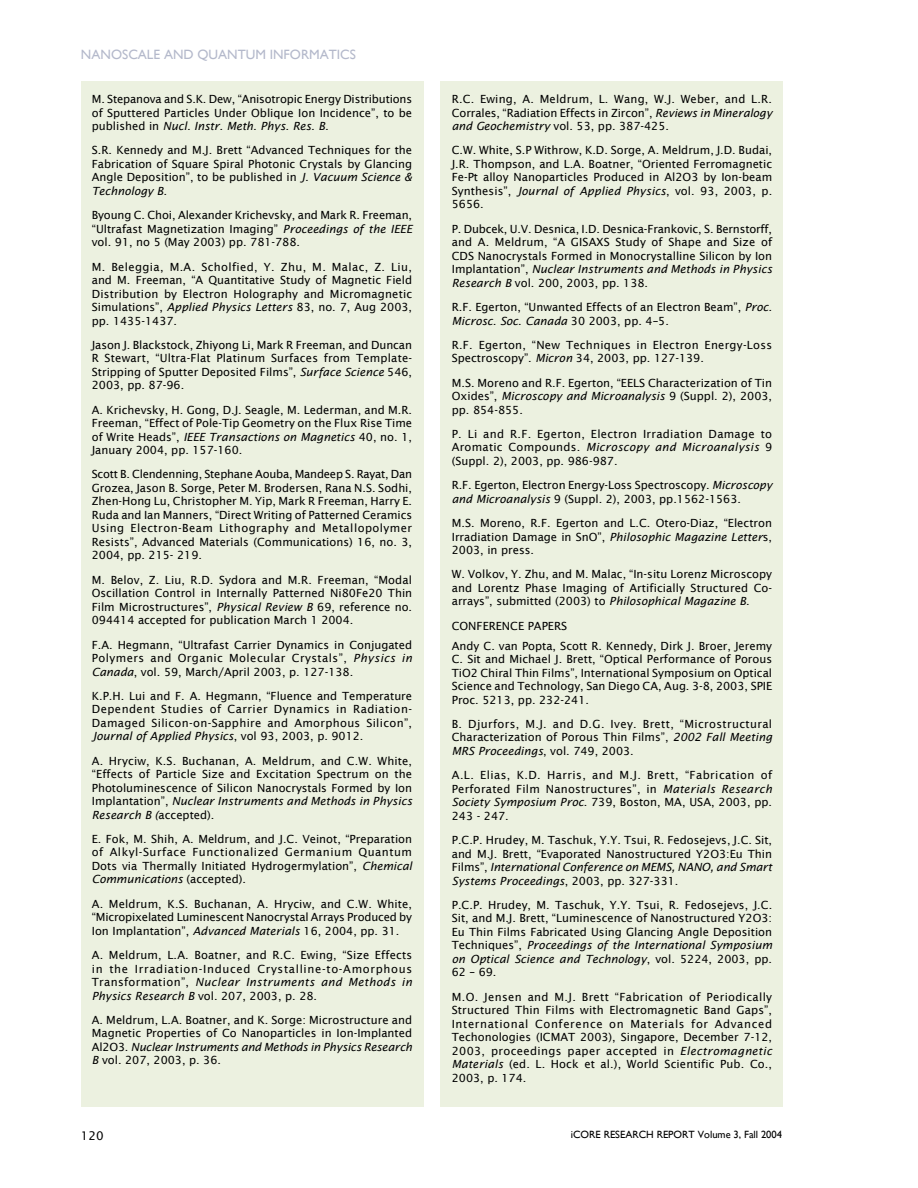
<style>
.page{position:relative;width:918px;height:1188px;background:#fff}
.page>*{position:absolute;margin:0;border:0;box-sizing:border-box;transform-origin:0 0}
.t1{font:13.5px "Gill Sans";color:#b4b9cb}
.t2{font:12px "Lucida Sans";color:#000}
.publications{font:11.25px/13.5px "Lucida Sans";color:#000;text-align:justify}
.publications-2{font:11.25px/13.5px "Lucida Sans";letter-spacing:.025em;color:#000}
.Pub_subhead{font:11.25px "Lucida Sans";color:#000}
.t3{font:10.5px "Gill Sans";color:#000}
.s1{font-style:italic}
</style>
<div class="page">
<div style="left:81px;top:81px;width:343px;height:1026px;background:#ecf1e0"></div>
<div style="left:441px;top:81px;width:342px;height:1026px;background:#ecf1e0"></div>
<p class="t1" style="left:81px;top:46px;width:277px">NANOSCALE AND QUANTUM INFORMATICS</p>
<p class="publications" style="left:92px;top:92px;width:322px">M. Stepanova and S.K. Dew, “Anisotropic Energy Distributions of Sputtered Particles Under Oblique Ion Incidence”, to be published in <span class="s1">Nucl. Instr. Meth. Phys. Res. B.</span></p>
<p class="publications" style="left:92px;top:144px;width:322px">S.R. Kennedy and M.J. Brett “Advanced Techniques for the Fabrication of Square Spiral Photonic Crystals by Glancing Angle Deposition”, to be published in <span class="s1">J. Vacuum Science &amp; Technology B.</span></p>
<p class="publications" style="left:92px;top:208px;width:322px">Byoung C. Choi, Alexander Krichevsky, and Mark R. Freeman, “Ultrafast Magnetization Imaging” <span class="s1">Proceedings of the IEEE </span>vol. 91, no 5 (May 2003) pp. 781-788.</p>
<p class="publications" style="left:92px;top:260px;width:322px">M. Beleggia, M.A. Scholfied, Y. Zhu, M. Malac, Z. Liu, and M. Freeman, “A Quantitative Study of Magnetic Field Distribution by Electron Holography and Micromagnetic Simulations”, <span class="s1">Applied Physics Letters</span> 83, no. 7, Aug 2003, pp. 1435-1437.</p>
<p class="publications" style="left:92px;top:338px;width:322px">Jason J. Blackstock, Zhiyong Li, Mark R Freeman, and Duncan R Stewart, “Ultra-Flat Platinum Surfaces from Template-Stripping of Sputter Deposited Films”, <span class="s1">Surface Science</span> 546, 2003, pp. 87-96.</p>
<p class="publications" style="left:92px;top:403px;width:322px">A. Krichevsky, H. Gong, D.J. Seagle, M. Lederman, and M.R.<br>Freeman, “Effect of Pole-Tip Geometry on the Flux Rise Time of Write Heads”, <span class="s1">IEEE Transactions on Magnetics</span> 40, no. 1, January 2004, pp. 157-160.</p>
<p class="publications" style="left:92px;top:468px;width:322px">Scott B. Clendenning, Stephane Aouba, Mandeep S. Rayat, Dan Grozea, Jason B. Sorge, Peter M. Brodersen, Rana N.S. Sodhi, Zhen-Hong Lu, Christopher M. Yip, Mark R Freeman, Harry E.<br>Ruda and Ian Manners, “Direct Writing of Patterned Ceramics Using Electron-Beam Lithography and Metallopolymer Resists”, Advanced Materials (Communications) 16, no. 3, 2004, pp. 215- 219.</p>
<p class="publications" style="left:92px;top:573px;width:322px">M. Belov, Z. Liu, R.D. Sydora and M.R. Freeman, “Modal Oscillation Control in Internally Patterned Ni80Fe20 Thin Film Microstructures”, <span class="s1">Physical Review B</span> 69, reference no.<br>094414 accepted for publication March 1 2004.</p>
<p class="publications" style="left:92px;top:638px;width:322px">F.A. Hegmann, “Ultrafast Carrier Dynamics in Conjugated Polymers and Organic Molecular Crystals”, <span class="s1">Physics in Canada</span>, vol. 59, March/April 2003, p. 127-138.</p>
<p class="publications" style="left:92px;top:689px;width:322px">K.P.H. Lui and F. A. Hegmann, “Fluence and Temperature Dependent Studies of Carrier Dynamics in Radiation-Damaged Silicon-on-Sapphire and Amorphous Silicon”, <span class="s1">Journal of Applied Physics</span>, vol 93, 2003, p. 9012.</p>
<p class="publications" style="left:92px;top:754px;width:322px">A. Hryciw, K.S. Buchanan, A. Meldrum, and C.W. White, “Effects of Particle Size and Excitation Spectrum on the Photoluminescence of Silicon Nanocrystals Formed by Ion Implantation”, <span class="s1">Nuclear Instruments and Methods in Physics Research B (</span>accepted).</p>
<p class="publications" style="left:92px;top:832px;width:322px">E. Fok, M. Shih, A. Meldrum, and J.C. Veinot, “Preparation of Alkyl-Surface Functionalized Germanium Quantum Dots via Thermally Initiated Hydrogermylation”, <span class="s1">Chemical Communications</span> (accepted).</p>
<p class="publications" style="left:92px;top:897px;width:322px">A. Meldrum, K.S. Buchanan, A. Hryciw, and C.W. White, “Micropixelated Luminescent Nanocrystal Arrays Produced by Ion Implantation”, <span class="s1">Advanced Materials</span> 16, 2004, pp. 31.</p>
<p class="publications" style="left:92px;top:948px;width:322px">A. Meldrum, L.A. Boatner, and R.C. Ewing, “Size Effects in the Irradiation-Induced Crystalline-to-Amorphous Transformation”, <span class="s1">Nuclear Instruments and Methods in Physics Research B</span> vol. 207, 2003, p. 28.</p>
<p class="publications" style="left:92px;top:1013px;width:322px">A. Meldrum, L.A. Boatner, and K. Sorge: Microstructure and Magnetic Properties of Co Nanoparticles in Ion-Implanted Al2O3. <span class="s1">Nuclear Instruments and Methods in Physics Research B</span> vol. 207, 2003, p. 36.</p>
<p class="t2" style="left:81px;top:1128px;width:24px">120</p>
<p class="publications" style="left:452px;top:92px;width:322px">R.C. Ewing, A. Meldrum, L. Wang, W.J. Weber, and L.R.<br>Corrales, “Radiation Effects in Zircon”, <span class="s1">Reviews in Mineralogy and Geochemistry</span> vol. 53, pp. 387-425.</p>
<p class="publications" style="left:452px;top:144px;width:322px">C.W. White, S.P Withrow, K.D. Sorge, A. Meldrum, J.D. Budai, J.R. Thompson, and L.A. Boatner, “Oriented Ferromagnetic Fe-Pt alloy Nanoparticles Produced in Al2O3 by Ion-beam Synthesis”, <span class="s1">Journal of Applied Physics</span>, vol. 93, 2003, p.<br>5656.</p>
<p class="publications" style="left:452px;top:222px;width:322px">P. Dubcek, U.V. Desnica, I.D. Desnica-Frankovic, S. Bernstorff, and A. Meldrum, “A GISAXS Study of Shape and Size of CDS Nanocrystals Formed in Monocrystalline Silicon by Ion Implantation”, <span class="s1">Nuclear Instruments and Methods in Physics Research B</span> vol. 200, 2003, pp. 138.</p>
<p class="publications" style="left:452px;top:300px;width:322px">R.F. Egerton, “Unwanted Effects of an Electron Beam”, <span class="s1">Proc.<br>Microsc. Soc</span>. <span class="s1">Canada</span> 30 2003, pp. 4–5.</p>
<p class="publications-2" style="left:452px;top:338px;width:322px">R.F. Egerton, “New Techniques in Electron Energy-Loss<br>Spectroscopy”. <span class="s1">Micron</span> 34, 2003, pp. 127-139.</p>
<p class="publications" style="left:452px;top:376px;width:322px">M.S. Moreno and R.F. Egerton, “EELS Characterization of Tin Oxides”, <span class="s1">Microscopy and Microanalysis</span> 9 (Suppl. 2), 2003, pp. 854-855.</p>
<p class="publications" style="left:452px;top:427px;width:322px">P. Li and R.F. Egerton, Electron Irradiation Damage to Aromatic Compounds. <span class="s1">Microscopy and Microanalysis</span> 9 (Suppl. 2), 2003, pp. 986-987.</p>
<p class="publications" style="left:452px;top:478px;width:322px">R.F. Egerton, Electron Energy-Loss Spectroscopy. <span class="s1">Microscopy and Microanalysis</span> 9 (Suppl. 2), 2003, pp.1562-1563.</p>
<p class="publications" style="left:452px;top:516px;width:322px">M.S. Moreno, R.F. Egerton and L.C. Otero-Diaz, “Electron Irradiation Damage in SnO”, <span class="s1">Philosophic Magazine Letter</span>s, 2003, in press.</p>
<p class="publications" style="left:452px;top:568px;width:322px">W. Volkov, Y. Zhu, and M. Malac, “In-situ Lorenz Microscopy and Lorentz Phase Imaging of Artificially Structured Co&shy;arrays”, submitted (2003) to <span class="s1">Philosophical Magazine B</span>.</p>
<p class="Pub_subhead" style="left:452px;top:619px;width:117px">CONFERENCE PAPERS</p>
<p class="publications" style="left:452px;top:639px;width:322px">Andy C. van Popta, Scott R. Kennedy, Dirk J. Broer, Jeremy C. Sit and Michael J. Brett, “Optical Performance of Porous TiO2 Chiral Thin Films”, International Symposium on Optical Science and Technology, San Diego CA, Aug. 3-8, 2003, SPIE Proc. 5213, pp. 232-241.</p>
<p class="publications" style="left:452px;top:717px;width:322px">B. Djurfors, M.J. and D.G. Ivey. Brett, “Microstructural Characterization of Porous Thin Films”, <span class="s1">2002 Fall Meeting MRS Proceedings</span>, vol. 749, 2003.</p>
<p class="publications" style="left:452px;top:768px;width:322px">A.L. Elias, K.D. Harris, and M.J. Brett, “Fabrication of Perforated Film Nanostructures”, in <span class="s1">Materials Research Society Symposium Proc</span>. 739, Boston, MA, USA, 2003, pp.<br>243 - 247.</p>
<p class="publications" style="left:452px;top:833px;width:322px">P.C.P. Hrudey, M. Taschuk, Y.Y. Tsui, R. Fedosejevs, J.C. Sit, and M.J. Brett, “Evaporated Nanostructured Y2O3:Eu Thin Films”, <span class="s1">International Conference on MEMS, NANO, and Smart Systems Proceedings</span>, 2003, pp. 327-331.</p>
<p class="publications" style="left:452px;top:898px;width:322px">P.C.P. Hrudey, M. Taschuk, Y.Y. Tsui, R. Fedosejevs, J.C.<br>Sit, and M.J. Brett, “Luminescence of Nanostructured Y2O3:<br>Eu Thin Films Fabricated Using Glancing Angle Deposition Techniques”, <span class="s1">Proceedings of the International Symposium on Optical Science and Technology</span>, vol. 5224, 2003, pp.<br>62 – 69.</p>
<p class="publications" style="left:452px;top:990px;width:322px">M.O. Jensen and M.J. Brett “Fabrication of Periodically Structured Thin Films with Electromagnetic Band Gaps”, International Conference on Materials for Advanced Techonologies (ICMAT 2003), Singapore, December 7-12, 2003, proceedings paper accepted in <span class="s1">Electromagnetic Materials</span> (ed. L. Hock et al.), World Scientific Pub. Co., 2003, p. 174.</p>
<p class="t3" style="left:571px;top:1128px;width:213px">iCORE RESEARCH REPORT Volume 3, Fall 2004</p>
</div>
